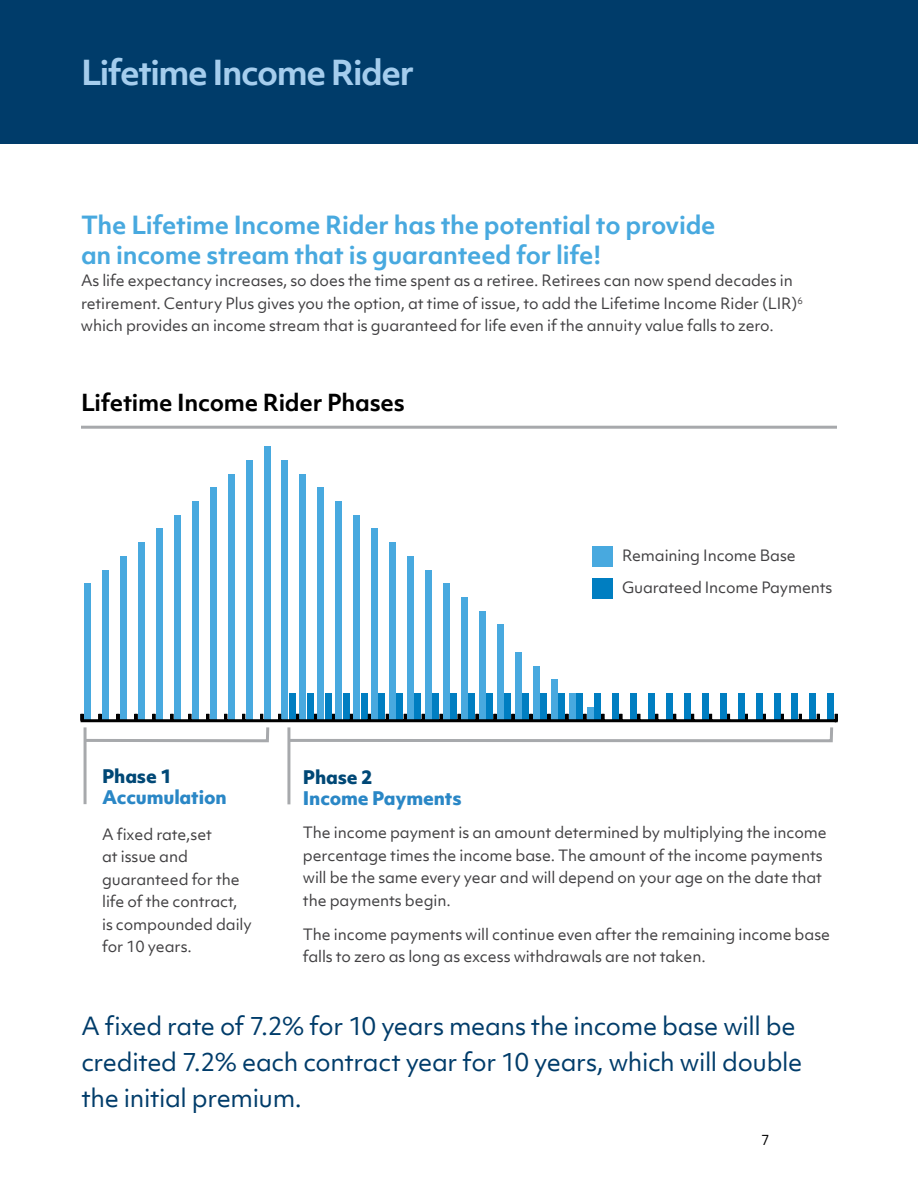
<style>
.page{position:relative;width:918px;height:1188px;background:#fff}
.page>*{position:absolute;margin:0;border:0;box-sizing:border-box;transform-origin:0 0}
.t1{font:700 33px "Objektiv Mk 1";letter-spacing:-.045em;color:#a5cded}
.t2{font:24px/36px "Objektiv Mk 1";letter-spacing:-.015em;color:#003c6a}
.t3{font:700 24px/30px "Objektiv Mk 1";letter-spacing:-.01em;color:#48a9df}
.t4{font:700 22.5px "Objektiv Mk 1";letter-spacing:-.01em;color:#000}
.t5{font:800 18px "Objektiv Mk 1";letter-spacing:-.01em;color:#2a87c6}
.t6{font:800 18px "Objektiv Mk 1";letter-spacing:-.01em;color:#004876}
.t7{font:15px/22.5px "Objektiv Mk 1";letter-spacing:-.01em;color:#414042}
.t8{font:13.5px "Objektiv Mk 1";color:#000}
</style>
<div class="page">
<div style="left:289px;top:693px;width:6px;height:28px;background:#007ec1"></div>
<div style="left:307px;top:693px;width:6px;height:28px;background:#007ec1"></div>
<div style="left:325px;top:693px;width:6px;height:28px;background:#007ec1"></div>
<div style="left:343px;top:693px;width:6px;height:28px;background:#007ec1"></div>
<div style="left:361px;top:693px;width:6px;height:28px;background:#007ec1"></div>
<div style="left:379px;top:693px;width:6px;height:28px;background:#007ec1"></div>
<div style="left:397px;top:693px;width:6px;height:28px;background:#007ec1"></div>
<div style="left:415px;top:693px;width:6px;height:28px;background:#007ec1"></div>
<div style="left:433px;top:693px;width:6px;height:28px;background:#007ec1"></div>
<div style="left:451px;top:693px;width:6px;height:28px;background:#007ec1"></div>
<div style="left:469px;top:693px;width:6px;height:28px;background:#007ec1"></div>
<div style="left:486px;top:693px;width:7px;height:28px;background:#007ec1"></div>
<div style="left:504px;top:693px;width:7px;height:28px;background:#007ec1"></div>
<div style="left:522px;top:693px;width:7px;height:28px;background:#007ec1"></div>
<div style="left:540px;top:693px;width:7px;height:28px;background:#007ec1"></div>
<div style="left:558px;top:693px;width:7px;height:28px;background:#007ec1"></div>
<div style="left:576px;top:693px;width:7px;height:28px;background:#007ec1"></div>
<div style="left:594px;top:693px;width:7px;height:28px;background:#007ec1"></div>
<div style="left:612px;top:693px;width:7px;height:28px;background:#007ec1"></div>
<div style="left:630px;top:693px;width:7px;height:28px;background:#007ec1"></div>
<div style="left:648px;top:693px;width:7px;height:28px;background:#007ec1"></div>
<div style="left:666px;top:693px;width:7px;height:28px;background:#007ec1"></div>
<div style="left:684px;top:693px;width:6px;height:28px;background:#007ec1"></div>
<div style="left:702px;top:693px;width:6px;height:28px;background:#007ec1"></div>
<div style="left:720px;top:693px;width:6px;height:28px;background:#007ec1"></div>
<div style="left:738px;top:693px;width:6px;height:28px;background:#007ec1"></div>
<div style="left:756px;top:693px;width:6px;height:28px;background:#007ec1"></div>
<div style="left:774px;top:693px;width:6px;height:28px;background:#007ec1"></div>
<div style="left:792px;top:693px;width:6px;height:28px;background:#007ec1"></div>
<div style="left:810px;top:693px;width:6px;height:28px;background:#007ec1"></div>
<div style="left:828px;top:693px;width:6px;height:28px;background:#007ec1"></div>
<div style="left:84px;top:584px;width:7px;height:137px;background:#48a9df"></div>
<div style="left:102px;top:570px;width:7px;height:151px;background:#48a9df"></div>
<div style="left:120px;top:556px;width:7px;height:165px;background:#48a9df"></div>
<div style="left:138px;top:542px;width:7px;height:179px;background:#48a9df"></div>
<div style="left:156px;top:529px;width:7px;height:192px;background:#48a9df"></div>
<div style="left:174px;top:515px;width:6px;height:206px;background:#48a9df"></div>
<div style="left:192px;top:501px;width:6px;height:220px;background:#48a9df"></div>
<div style="left:210px;top:488px;width:6px;height:233px;background:#48a9df"></div>
<div style="left:228px;top:474px;width:6px;height:247px;background:#48a9df"></div>
<div style="left:246px;top:460px;width:6px;height:261px;background:#48a9df"></div>
<div style="left:264px;top:446px;width:6px;height:275px;background:#48a9df"></div>
<div style="left:282px;top:460px;width:6px;height:261px;background:#48a9df"></div>
<div style="left:300px;top:474px;width:6px;height:247px;background:#48a9df"></div>
<div style="left:318px;top:488px;width:6px;height:233px;background:#48a9df"></div>
<div style="left:336px;top:501px;width:6px;height:220px;background:#48a9df"></div>
<div style="left:354px;top:515px;width:6px;height:206px;background:#48a9df"></div>
<div style="left:372px;top:529px;width:6px;height:192px;background:#48a9df"></div>
<div style="left:390px;top:542px;width:6px;height:179px;background:#48a9df"></div>
<div style="left:407px;top:556px;width:7px;height:165px;background:#48a9df"></div>
<div style="left:425px;top:570px;width:7px;height:151px;background:#48a9df"></div>
<div style="left:443px;top:584px;width:7px;height:137px;background:#48a9df"></div>
<div style="left:461px;top:597px;width:7px;height:124px;background:#48a9df"></div>
<div style="left:479px;top:611px;width:7px;height:110px;background:#48a9df"></div>
<div style="left:497px;top:625px;width:7px;height:96px;background:#48a9df"></div>
<div style="left:515px;top:652px;width:7px;height:69px;background:#48a9df"></div>
<div style="left:533px;top:666px;width:7px;height:55px;background:#48a9df"></div>
<div style="left:551px;top:680px;width:7px;height:41px;background:#48a9df"></div>
<div style="left:569px;top:693px;width:7px;height:28px;background:#48a9df"></div>
<div style="left:587px;top:707px;width:7px;height:14px;background:#48a9df"></div>
<hr style="left:84px;top:727px;width:3px;height:77px;background:#a7a9ac">
<hr style="left:287px;top:727px;width:3px;height:77px;background:#a7a9ac">
<div style="left:0;top:0;width:918px;height:143px;background:#003c6a"></div>
<div style="left:593px;top:546px;width:20px;height:20px;background:#48a9df"></div>
<div style="left:593px;top:578px;width:20px;height:20px;background:#007ec1"></div>
<hr style="left:81px;top:426px;width:756px;height:3px;background:#a7a9ac">
<svg style="left:80px;top:711px;width:758px;height:33px"></svg>
<h1 class="t1" style="left:81px;top:49px;width:335px">Lifetime Income Rider</h1>
<h2 class="t3" style="left:81px;top:209px;width:636px">The Lifetime Income Rider has the potential to provide an income stream that is guaranteed for life!</h2>
<p class="t7" style="left:81px;top:269px;width:723px">As life expectancy increases, so does the time spent as a retiree. Retirees can now spend decades in retirement. Century Plus gives you the option, at time of issue, to add the Lifetime Income Rider (LIR)<sup>6 </sup>which provides an income stream that is guaranteed for life even if the annuity value falls to zero.</p>
<h3 class="t4" style="left:81px;top:387px;width:326px">Lifetime Income Rider Phases</h3>
<p class="t7" style="left:622px;top:539px;width:212px;line-height:32px">Remaining Income Base<br>Guarateed Income Payments</p>
<p class="t6" style="left:102px;top:763px;width:71px">Phase 1</p>
<p class="t5" style="left:102px;top:784px;width:126px">Accumulation</p>
<p class="t7" style="left:102px;top:823px;width:151px">A fixed rate,set<br>at issue and guaranteed for the life of the contract, is compounded daily for 10 years.</p>
<p class="t6" style="left:303px;top:764px;width:71px">Phase 2</p>
<p class="t5" style="left:303px;top:785px;width:160px">Income Payments</p>
<p class="t7" style="left:303px;top:821px;width:525px">The income payment is an amount determined by multiplying the income percentage times the income base. The amount of the income payments will be the same every year and will depend on your age on the date that the payments begin.</p>
<p class="t7" style="left:303px;top:923px;width:529px">The income payments will continue even after the remaining income base falls to zero as long as excess withdrawals are not taken.</p>
<h2 class="t2" style="left:81px;top:1008px;width:723px">A fixed rate of 7.2% for 10 years means the income base will be credited 7.2% each contract year for 10 years, which will double the initial premium.</h2>
<p class="t8" style="left:761px;top:1131px;width:10px">7</p>
</div>
